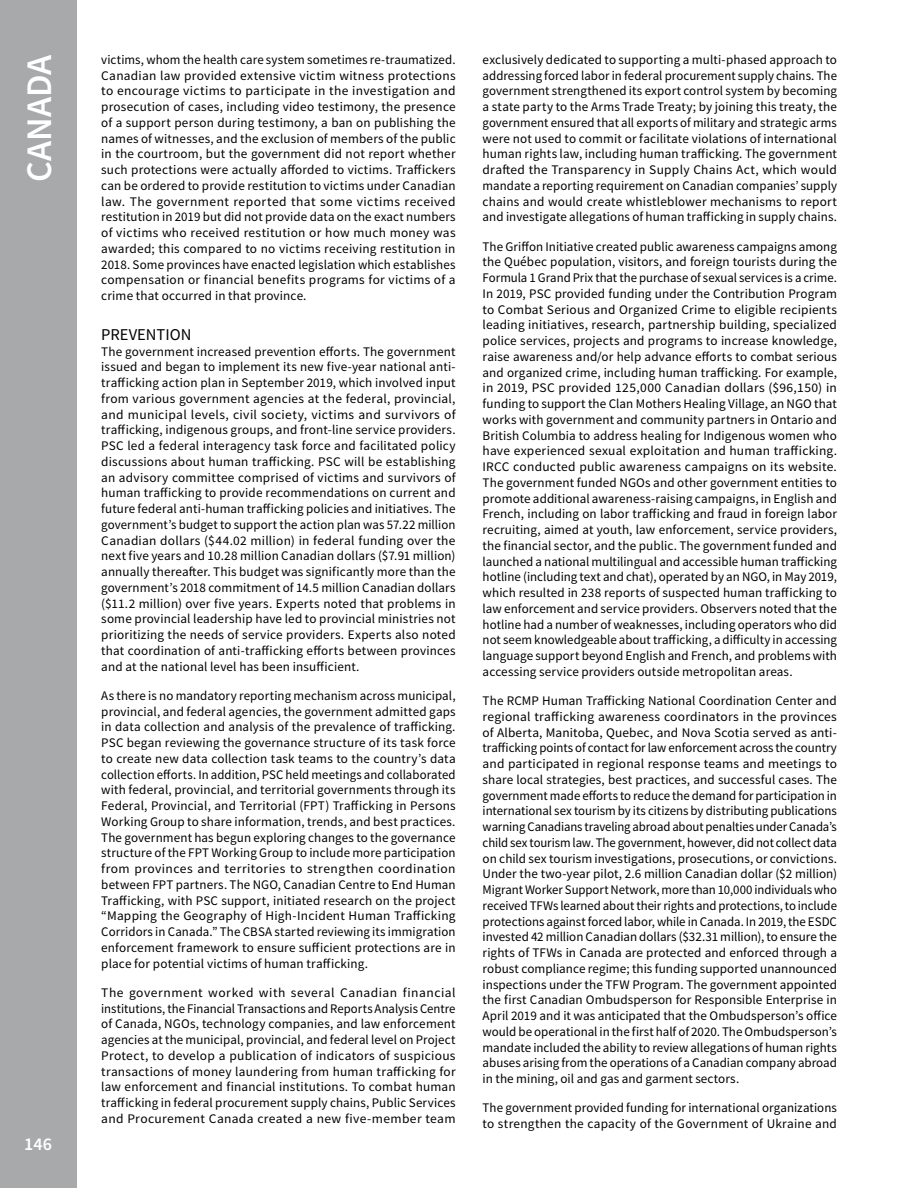
<style>
.page{position:relative;width:918px;height:1188px;background:#fff}
.page>*{position:absolute;margin:0;border:0;box-sizing:border-box;transform-origin:0 0}
.t1{font:600 36px "Source Sans Pro";letter-spacing:-.005em;color:#fff}
.t2{font:600 18px "Source Sans Pro";color:#fff}
.t3{font:16.5px "Source Sans Pro";color:#000}
.t4{font:13.2px/15.8px "Source Sans Pro";letter-spacing:.01em;color:#000;text-align:justify}
</style>
<div class="page">
<div style="left:0;top:0;width:76px;height:1188px;background:#a7a9ab"></div>
<h1 class="t1" style="left:15px;top:182px;width:128px;rotate:-90deg">CANADA</h1>
<h2 class="t2" style="left:24px;top:1132px;width:29px">146</h2>
<p class="t4" style="left:101px;top:52px;width:356px">victims, whom the health care system sometimes re-traumatized.<br>Canadian law provided extensive victim witness protections to encourage victims to participate in the investigation and prosecution of cases, including video testimony, the presence of a support person during testimony, a ban on publishing the names of witnesses, and the exclusion of members of the public in the courtroom, but the government did not report whether such protections were actually afforded to victims. Traffickers can be ordered to provide restitution to victims under Canadian law. The government reported that some victims received restitution in 2019 but did not provide data on the exact numbers of victims who received restitution or how much money was awarded; this compared to no victims receiving restitution in 2018. Some provinces have enacted legislation which establishes compensation or financial benefits programs for victims of a crime that occurred in that province.</p>
<p class="t3" style="left:101px;top:324px;width:92px">PREVENTION</p>
<p class="t4" style="left:101px;top:343px;width:356px">The government increased prevention efforts. The government issued and began to implement its new five-year national anti&shy;trafficking action plan in September 2019, which involved input from various government agencies at the federal, provincial, and municipal levels, civil society, victims and survivors of trafficking, indigenous groups, and front-line service providers.<br>PSC led a federal interagency task force and facilitated policy discussions about human trafficking. PSC will be establishing an advisory committee comprised of victims and survivors of human trafficking to provide recommendations on current and future federal anti-human trafficking policies and initiatives. The government’s budget to support the action plan was 57.22 million Canadian dollars ($44.02 million) in federal funding over the next five years and 10.28 million Canadian dollars ($7.91 million) annually thereafter. This budget was significantly more than the government’s 2018 commitment of 14.5 million Canadian dollars ($11.2 million) over five years. Experts noted that problems in some provincial leadership have led to provincial ministries not prioritizing the needs of service providers. Experts also noted that coordination of anti-trafficking efforts between provinces and at the national level has been insufficient.</p>
<p class="t4" style="left:101px;top:688px;width:356px">As there is no mandatory reporting mechanism across municipal, provincial, and federal agencies, the government admitted gaps in data collection and analysis of the prevalence of trafficking.<br>PSC began reviewing the governance structure of its task force to create new data collection task teams to the country’s data collection efforts. In addition, PSC held meetings and collaborated with federal, provincial, and territorial governments through its Federal, Provincial, and Territorial (FPT) Trafficking in Persons Working Group to share information, trends, and best practices.<br>The government has begun exploring changes to the governance structure of the FPT Working Group to include more participation from provinces and territories to strengthen coordination between FPT partners. The NGO, Canadian Centre to End Human Trafficking, with PSC support, initiated research on the project “Mapping the Geography of High-Incident Human Trafficking Corridors in Canada.” The CBSA started reviewing its immigration enforcement framework to ensure sufficient protections are in place for potential victims of human trafficking.</p>
<p class="t4" style="left:101px;top:985px;width:356px">The government worked with several Canadian financial institutions, the Financial Transactions and Reports Analysis Centre of Canada, NGOs, technology companies, and law enforcement agencies at the municipal, provincial, and federal level on Project Protect, to develop a publication of indicators of suspicious transactions of money laundering from human trafficking for law enforcement and financial institutions. To combat human trafficking in federal procurement supply chains, Public Services and Procurement Canada created a new five-member team</p>
<p class="t4" style="left:483px;top:52px;width:356px">exclusively dedicated to supporting a multi-phased approach to addressing forced labor in federal procurement supply chains. The government strengthened its export control system by becoming a state party to the Arms Trade Treaty; by joining this treaty, the government ensured that all exports of military and strategic arms were not used to commit or facilitate violations of international human rights law, including human trafficking. The government drafted the Transparency in Supply Chains Act, which would mandate a reporting requirement on Canadian companies’ supply chains and would create whistleblower mechanisms to report and investigate allegations of human trafficking in supply chains.</p>
<p class="t4" style="left:483px;top:238px;width:356px">The Griffon Initiative created public awareness campaigns among the Québec population, visitors, and foreign tourists during the Formula 1 Grand Prix that the purchase of sexual services is a crime.<br>In 2019, PSC provided funding under the Contribution Program to Combat Serious and Organized Crime to eligible recipients leading initiatives, research, partnership building, specialized police services, projects and programs to increase knowledge, raise awareness and/or help advance efforts to combat serious and organized crime, including human trafficking. For example, in 2019, PSC provided 125,000 Canadian dollars ($96,150) in funding to support the Clan Mothers Healing Village, an NGO that works with government and community partners in Ontario and British Columbia to address healing for Indigenous women who have experienced sexual exploitation and human trafficking.<br>IRCC conducted public awareness campaigns on its website.<br>The government funded NGOs and other government entities to promote additional awareness-raising campaigns, in English and French, including on labor trafficking and fraud in foreign labor recruiting, aimed at youth, law enforcement, service providers, the financial sector, and the public. The government funded and launched a national multilingual and accessible human trafficking hotline (including text and chat), operated by an NGO, in May 2019, which resulted in 238 reports of suspected human trafficking to law enforcement and service providers. Observers noted that the hotline had a number of weaknesses, including operators who did not seem knowledgeable about trafficking, a difficulty in accessing language support beyond English and French, and problems with accessing service providers outside metropolitan areas.</p>
<p class="t4" style="left:483px;top:693px;width:356px">The RCMP Human Trafficking National Coordination Center and regional trafficking awareness coordinators in the provinces of Alberta, Manitoba, Quebec, and Nova Scotia served as anti&shy;trafficking points of contact for law enforcement across the country and participated in regional response teams and meetings to share local strategies, best practices, and successful cases. The government made efforts to reduce the demand for participation in international sex tourism by its citizens by distributing publications warning Canadians traveling abroad about penalties under Canada’s child sex tourism law. The government, however, did not collect data on child sex tourism investigations, prosecutions, or convictions.<br>Under the two-year pilot, 2.6 million Canadian dollar ($2 million)<br>Migrant Worker Support Network, more than 10,000 individuals who received TFWs learned about their rights and protections, to include protections against forced labor, while in Canada. In 2019, the ESDC invested 42 million Canadian dollars ($32.31 million), to ensure the rights of TFWs in Canada are protected and enforced through a robust compliance regime; this funding supported unannounced inspections under the TFW Program. The government appointed the first Canadian Ombudsperson for Responsible Enterprise in April 2019 and it was anticipated that the Ombudsperson’s office would be operational in the first half of 2020. The Ombudsperson’s mandate included the ability to review allegations of human rights abuses arising from the operations of a Canadian company abroad in the mining, oil and gas and garment sectors.</p>
<p class="t4" style="left:483px;top:1100px;width:356px">The government provided funding for international organizations to strengthen the capacity of the Government of Ukraine and</p>
</div>
